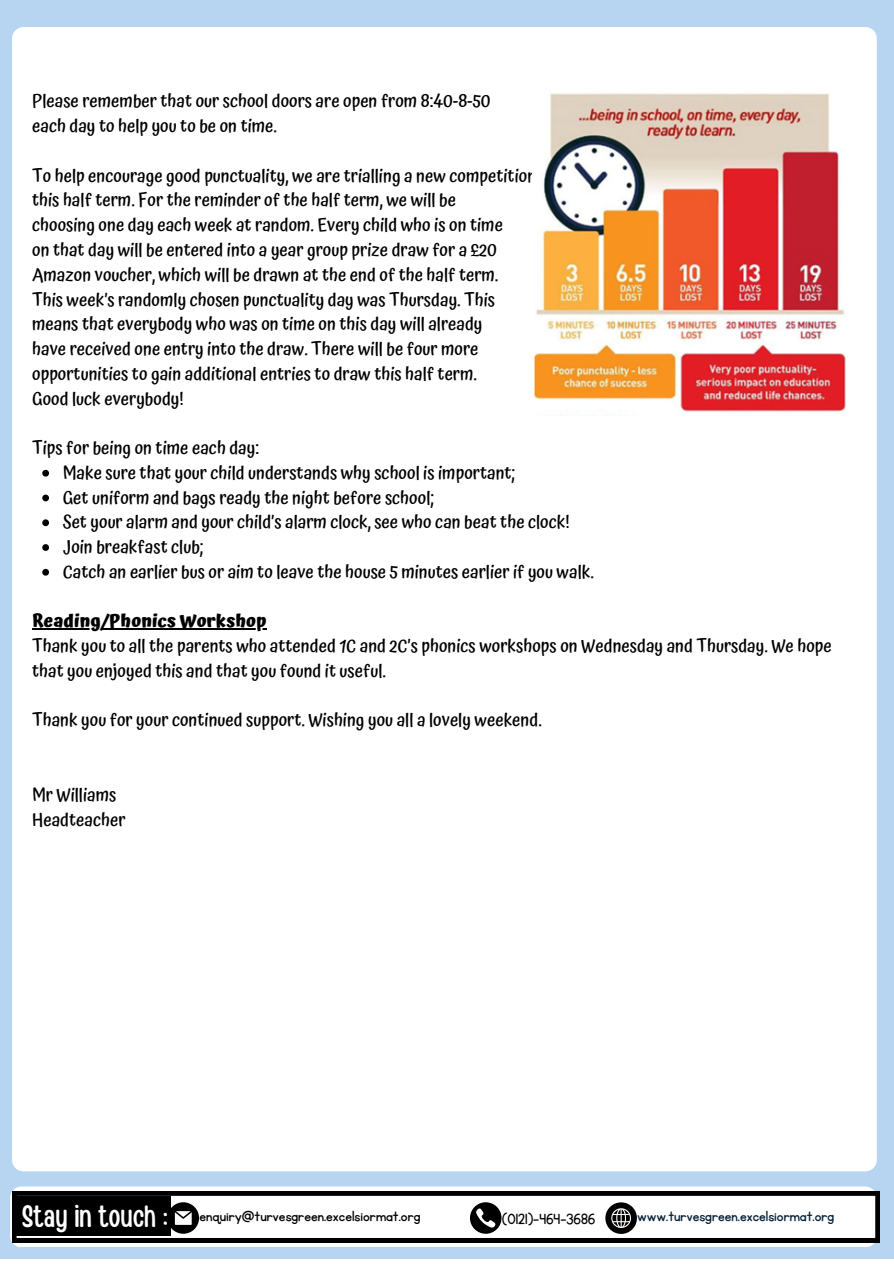
<style>
.page{position:relative;width:894px;height:1264px;background:#fff}
.page>*{position:absolute;margin:0;border:0;box-sizing:border-box;transform-origin:0 0}
.t1{font:30.75px "Handy Casual Condensed";color:#fff}
.t2{font:500 18px/24.8px "Atma";color:#000}
.t3{font:700 18px "Atma";color:#000}
.t4{font:17.25px "KG Primary Penmanship";color:#000}
.t5{font:17.25px "KG Primary Penmanship";color:#042138}
</style>
<div class="page">
<div style="left:0;top:0;width:893px;height:1259px;background:#b7d4f0"></div>
<div style="left:12px;top:27px;width:864px;height:1143px;background:#fff;border-radius:11px"></div>
<svg style="left:10px;top:1186px;width:866px;height:61px;background:#cdced0"></svg>
<svg style="left:12px;top:1191px;width:867px;height:50px;background:#c1c1c1"></svg>
<div style="left:12px;top:1195px;width:159px;height:40px;background:#000"></div>
<svg style="left:42px;top:470px;width:7px;height:6px"></svg>
<svg style="left:42px;top:494px;width:7px;height:7px"></svg>
<svg style="left:42px;top:519px;width:7px;height:7px"></svg>
<svg style="left:42px;top:544px;width:7px;height:7px"></svg>
<svg style="left:42px;top:569px;width:7px;height:6px"></svg>
<hr style="left:32px;top:628px;width:77px;height:1px;background:#000">
<hr style="left:109px;top:628px;width:157px;height:1px;background:#000">
<img style="left:534px;top:93px;width:312px;height:323px">
<p class="t2" style="left:32px;top:89px;width:460px">Please remember that our school doors are open from 8:40-8-50 each day to help you to be on time.</p>
<p class="t2" style="left:32px;top:163px;width:505px">To help encourage good punctuality, we are trialling a new competition this half term. For the reminder of the half term, we will be<br>choosing one day each week at random. Every child who is on time<br>on that day will be entered into a year group prize draw for a £20<br>Amazon voucher, which will be drawn at the end of the half term.<br>This week’s randomly chosen punctuality day was Thursday. This means that everybody who was on time on this day will already<br>have received one entry into the draw. There will be four more opportunities to gain additional entries to draw this half term.<br>Good luck everybody!</p>
<p class="t2" style="left:32px;top:435px;width:228px">Tips for being on time each day:</p>
<p class="t2" style="left:63px;top:460px;width:453px">Make sure that your child understands why school is important;</p>
<h2 class="t2" style="left:63px;top:485px;width:372px">Get uniform and bags ready the night before school;</h2>
<h2 class="t2" style="left:63px;top:510px;width:508px">Set your alarm and your child’s alarm clock, see who can beat the clock!</h2>
<h2 class="t2" style="left:63px;top:534px;width:142px">Join breakfast club;</h2>
<p class="t2" style="left:63px;top:559px;width:532px">Catch an earlier bus or aim to leave the house 5 minutes earlier if you walk.</p>
<h1 class="t3" style="left:32px;top:610px;width:236px">Reading/Phonics Workshop</h1>
<p class="t2" style="left:32px;top:633px;width:801px">Thank you to all the parents who attended 1C and 2C’s phonics workshops on Wednesday and Thursday. We hope that you enjoyed this and that you found it useful.</p>
<p class="t2" style="left:32px;top:708px;width:511px">Thank you for your continued support. Wishing you all a lovely weekend.</p>
<p class="t2" style="left:32px;top:782px;width:95px">Mr Williams<br>Headteacher</p>
<h2 class="t1" style="left:22px;top:1196px;width:147px">Stay in touch :</h2>
<h2 class="t4" style="left:199px;top:1207px;width:222px">enquiry@turvesgreen.excelsiormat.org</h2>
<h2 class="t4" style="left:502px;top:1210px;width:95px">(0121)-464-3686</h2>
<p class="t5" style="left:637px;top:1207px;width:199px">www.turvesgreen.excelsiormat.org</p>
</div>
